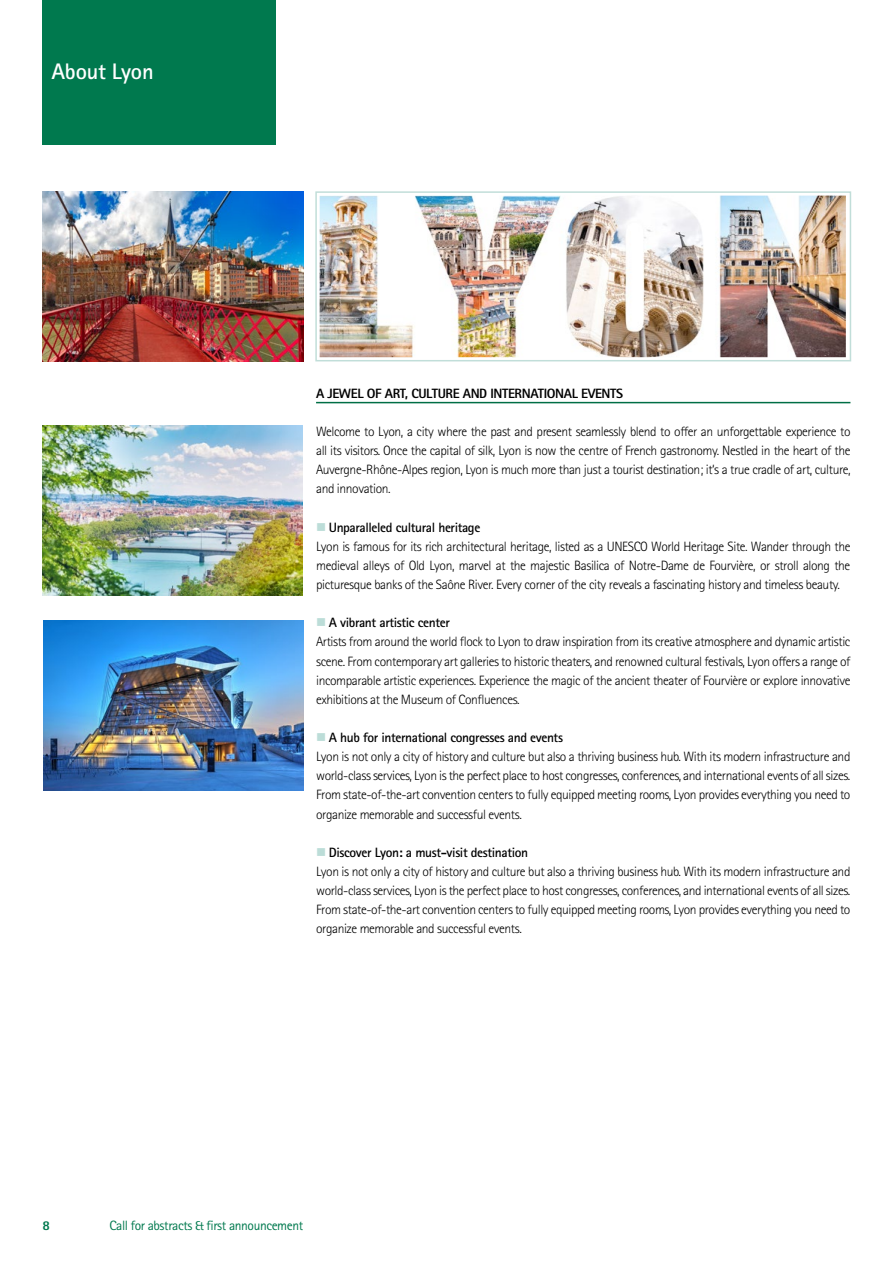
<style>
.page{position:relative;width:893px;height:1263px;background:#fff}
.page>*{position:absolute;margin:0;border:0;box-sizing:border-box;transform-origin:0 0}
.t1{font:700 22.5px "Rotis Sans Serif Std";letter-spacing:-.01em;color:#fff}
.t2{font:300 13.5px/19.2px "Rotis Sans Serif Std";letter-spacing:-.03em;color:#000}
.t3{font:300 13.5px/19.2px "Rotis Sans Serif W1 G";letter-spacing:-.03em;color:#000;text-align:justify}
.t4{font:800 13.5px "Rotis Sans Serif Std";letter-spacing:-.03em;color:#000}
.t5{font:13.5px "Rotis Sans Serif Std";letter-spacing:-.03em;color:#00794e}
.t6{font:800 13.5px "Rotis Sans Serif Std";color:#00794e}
.s1{color:#bcddd8}
.s2{font-weight:700}
</style>
<div class="page">
<div style="left:43px;top:0;width:233px;height:145px;background:#00794e"></div>
<img style="left:43px;top:191px;width:260px;height:170px">
<hr style="left:316px;top:402px;width:534px;height:1px;background:#006e45">
<img style="left:320px;top:196px;width:526px;height:161px">
<div style="left:315px;top:191px;width:536px;height:170px;border:2px solid #c1ded9"></div>
<img style="left:44px;top:621px;width:259px;height:170px">
<img style="left:42px;top:425px;width:260px;height:170px">
<h1 class="t1" style="left:52px;top:57px;width:104px">About Lyon</h1>
<p class="t4" style="left:316px;top:384px;width:308px">A JEWEL OF ART, CULTURE AND INTERNATIONAL EVENTS</p>
<p class="t3" style="left:316px;top:422px;width:536px">Welcome to Lyon, a city where the past and present seamlessly blend to offer an unforgettable experience to all its visitors. Once the capital of silk, Lyon is now the centre of French gastronomy. Nestled in the heart of the Auvergne-Rhône-Alpes region, Lyon is much more than just a tourist destination; it‘s a true cradle of art, culture, and innovation.</p>
<p class="t2" style="left:316px;top:518px;width:536px"><span class="s1">■</span> <span class="s2">Unparalleled cultural heritage<br></span>Lyon is famous for its rich architectural heritage, listed as a UNESCO World Heritage Site. Wander through the medieval alleys of Old Lyon, marvel at the majestic Basilica of Notre-Dame de Fourvière, or stroll along the picturesque banks of the Saône River. Every corner of the city reveals a fascinating history and timeless beauty.</p>
<p class="t2" style="left:316px;top:613px;width:536px"><span class="s1">■</span> <span class="s2">A vibrant artistic center<br></span>Artists from around the world flock to Lyon to draw inspiration from its creative atmosphere and dynamic artistic scene. From contemporary art galleries to historic theaters, and renowned cultural festivals, Lyon offers a range of incomparable artistic experiences. Experience the magic of the ancient theater of Fourvière or explore innovative exhibitions at the Museum of Confluences.</p>
<p class="t2" style="left:316px;top:728px;width:536px"><span class="s1">■</span> <span class="s2">A hub for international congresses and events<br></span>Lyon is not only a city of history and culture but also a thriving business hub. With its modern infrastructure and world-class services, Lyon is the perfect place to host congresses, conferences, and international events of all sizes.<br>From state-of-the-art convention centers to fully equipped meeting rooms, Lyon provides everything you need to organize memorable and successful events.</p>
<p class="t2" style="left:316px;top:843px;width:536px"><span class="s1">■</span> <span class="s2">Discover Lyon: a must-visit destination<br></span>Lyon is not only a city of history and culture but also a thriving business hub. With its modern infrastructure and world-class services, Lyon is the perfect place to host congresses, conferences, and international events of all sizes.<br>From state-of-the-art convention centers to fully equipped meeting rooms, Lyon provides everything you need to organize memorable and successful events.</p>
<p class="t6" style="left:43px;top:1216px;width:9px">8</p>
<p class="t5" style="left:109px;top:1217px;width:195px">Call for abstracts &amp; first announcement</p>
</div>
